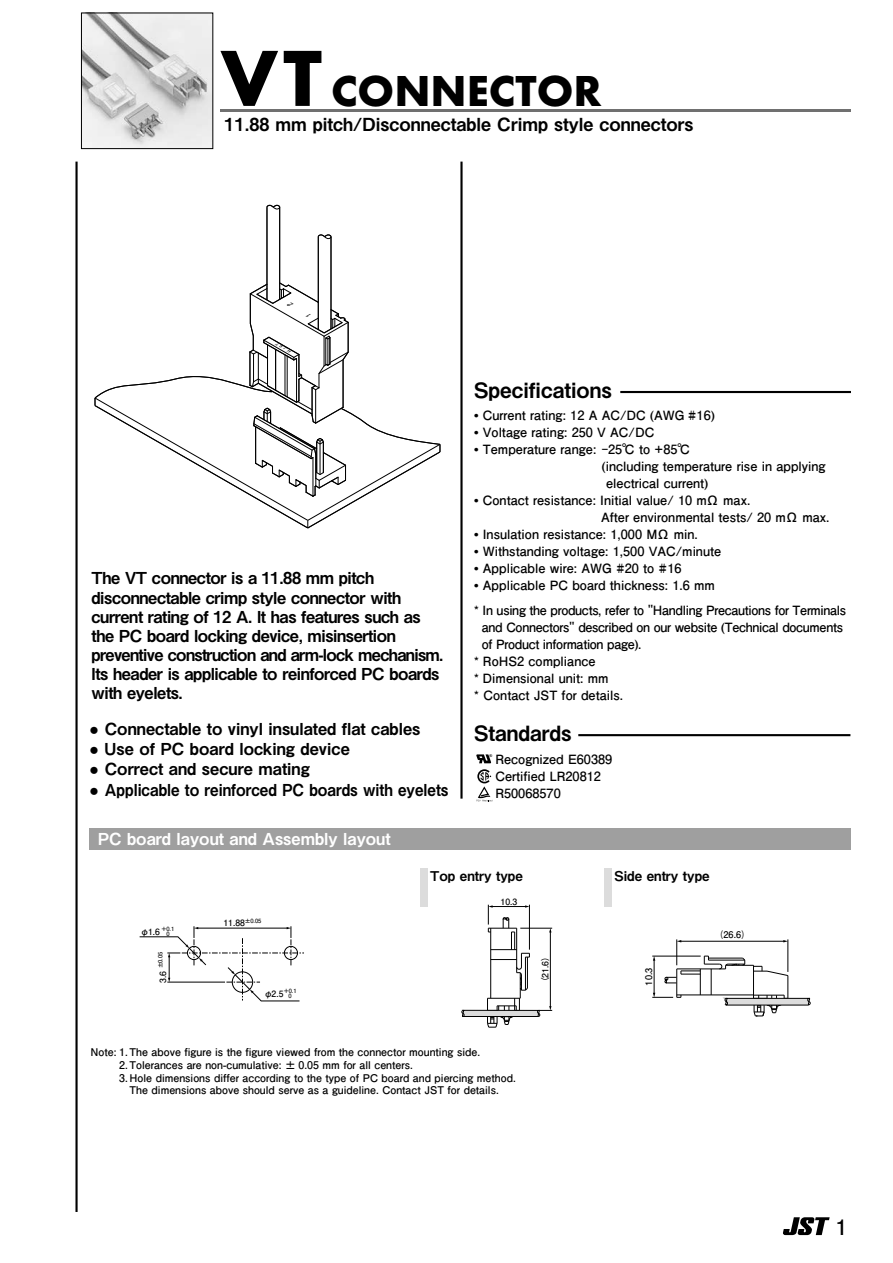
<style>
.page{position:relative;width:893px;height:1263px;background:#fff}
.page>*{position:absolute;margin:0;border:0;box-sizing:border-box;transform-origin:0 0}
.t1{font:700 45px "Futura PT";color:#000}
.t2{font:700 21.3px "Futo Go B101 Pr 6 N";color:#000}
.t3{font:21px "Midashi Go Pr 6 N MB31";color:#000}
.t4{font:18px "Midashi Go Pr 6 N MB31";color:#000}
.t5{font:16.5px/19.2px "Midashi Go Pr 6 N MB31";letter-spacing:-.025em;color:#000}
.t6{font:16.5px "Midashi Go Pr 6 N MB31";color:#000}
.t7{font:16.5px "Midashi Go Pr 6 N MB31";color:#000;scale:.93 1}
.t8{font:16.5px "Midashi Go Pr 6 N MB31";color:#fff}
.t9{font:13.5px "Midashi Go Pr 6 N MB31";color:#000}
.t10{font:700 12.75px/17px "Futo Go B101 Pr 6 N";color:#000}
.t11{font:700 12.75px/24.5px "Futo Go B101 Pr 6 N";letter-spacing:-.025em;color:#000}
.t12{font:700 10.65px/12.8px "Futo Go B101 Pr 6 N";color:#000}
.t13{font:700 9.15px "Futo Go B101 Pr 6 N";color:#000}
.t14{font:700 8.7px "Futo Go B101 Pr 6 N";color:#000}
.t15{font:700 5.85px/5.4px "Futo Go B101 Pr 6 N";color:#000}
.t16{font:700 5.7px "Futo Go B101 Pr 6 N";color:#000}
.t17{font:italic 700 4.05px "Futo Go B101 Pr 6 N";color:#000}
.t18{font:700 3.75px "Arial";color:#000}
.s1{font-size:82.5px}
.s2{font-family:"Arial";font-weight:700}
.s3{font-family:"Arial"}
.s4{font-size:8.55px}
</style>
<div class="page">
<svg style="left:783px;top:1217px;width:47px;height:18px"></svg>
<hr style="left:220px;top:109px;width:630px;height:3px;background:#707070">
<hr style="left:318px;top:237px;width:1px;height:92px;background:#000">
<hr style="left:331px;top:237px;width:1px;height:92px;background:#000">
<svg style="left:317px;top:234px;width:15px;height:5px"></svg>
<hr style="left:267px;top:207px;width:1px;height:93px;background:#000">
<hr style="left:279px;top:207px;width:1px;height:92px;background:#000">
<svg style="left:266px;top:205px;width:14px;height:4px"></svg>
<hr style="left:460px;top:162px;width:3px;height:637px;background:#000">
<svg style="left:461px;top:905px;width:91px;height:123px"></svg>
<svg style="left:652px;top:939px;width:159px;height:78px"></svg>
<div style="left:420px;top:869px;width:8px;height:38px;background:#dcdcdc"></div>
<div style="left:604px;top:869px;width:8px;height:38px;background:#dcdcdc"></div>
<svg style="left:139px;top:926px;width:165px;height:75px"></svg>
<svg style="left:81px;top:13px;width:132px;height:136px"></svg>
<hr style="left:75px;top:162px;width:3px;height:1050px;background:#000">
<div style="left:89px;top:828px;width:761px;height:22px;background:#9f9f9f"></div>
<svg style="left:476px;top:769px;width:16px;height:32px"></svg>
<svg style="left:476px;top:754px;width:15px;height:9px"></svg>
<hr style="left:578px;top:734px;width:272px;height:2px;background:#000">
<hr style="left:620px;top:391px;width:231px;height:2px;background:#000">
<svg style="left:94px;top:282px;width:347px;height:247px"></svg>
<h1 class="t1" style="left:220px;top:62px;width:383px"><span class="s1">VT</span> CONNECTOR</h1>
<h3 class="t4" style="left:225px;top:110px;width:470px">11.88 mm pitch/Disconnectable Crimp style connectors</h3>
<p class="t17" style="left:290px;top:355px;width:18px;rotate:-150deg">HJST</p>
<p class="t5" style="left:92px;top:568px;width:353px">The VT connector is a 11.88 mm pitch disconnectable crimp style connector with current rating of 12 A. It has features such as the PC board locking device, misinsertion preventive construction and arm-lock mechanism.<br>Its header is applicable to reinforced PC boards with eyelets.</p>
<p class="t6" style="left:89px;top:715px;width:333px"><span class="s2">●</span> Connectable to vinyl insulated flat cables</p>
<p class="t6" style="left:89px;top:736px;width:262px"><span class="s2">●</span> Use of PC board locking device</p>
<p class="t6" style="left:89px;top:756px;width:222px"><span class="s2">●</span> Correct and secure mating</p>
<p class="t7" style="left:89px;top:776px;width:388px"><span class="s2">●</span> Applicable to reinforced PC boards with eyelets</p>
<p class="t8" style="left:98px;top:826px;width:294px">PC board layout and Assembly layout</p>
<h3 class="t3" style="left:474px;top:373px;width:139px">Specifications</h3>
<p class="t10" style="left:474px;top:406px;width:242px"><span class="s3">•</span> Current rating: 12 A AC/DC (AWG #16)</p>
<p class="t10" style="left:474px;top:424px;width:182px"><span class="s3">•</span> Voltage rating: 250 V AC/DC</p>
<p class="t10" style="left:474px;top:441px;width:218px"><span class="s3">•</span> Temperature range: -25℃ to +85℃</p>
<p class="t10" style="left:602px;top:458px;width:226px">(including temperature rise in applying</p>
<p class="t10" style="left:606px;top:475px;width:104px">electrical current)</p>
<p class="t10" style="left:601px;top:492px;width:230px;text-indent:-127px"><span class="s3">•</span> Contact resistance: Initial value/ 10 mΩ max.<br>After environmental tests/ 20 mΩ max.</p>
<p class="t10" style="left:474px;top:526px;width:225px"><span class="s3">•</span> Insulation resistance: 1,000 MΩ min.</p>
<p class="t10" style="left:474px;top:543px;width:249px"><span class="s3">•</span> Withstanding voltage: 1,500 VAC/minute</p>
<p class="t10" style="left:474px;top:560px;width:209px"><span class="s3">•</span> Applicable wire: AWG #20 to #16</p>
<p class="t11" style="left:474px;top:573px;width:374px"><span class="s3">•</span> Applicable PC board thickness: 1.6 mm<br>* In using the products, refer to "Handling Precautions for Terminals</p>
<p class="t11" style="left:482px;top:614px;width:363px">and Connectors" described on our website (Technical documents</p>
<p class="t11" style="left:482px;top:631px;width:161px">of Product information page).</p>
<p class="t10" style="left:474px;top:652px;width:123px">* RoHS2 compliance</p>
<p class="t10" style="left:474px;top:669px;width:136px">* Dimensional unit: mm</p>
<p class="t10" style="left:474px;top:686px;width:150px">* Contact JST for details.</p>
<h3 class="t3" style="left:474px;top:716px;width:99px">Standards</h3>
<p class="t10" style="left:495px;top:750px;width:118px">Recognized E60389<br>Certified LR20812<br>R50068570</p>
<p class="t18" style="left:490px;top:753px;width:4px">®</p>
<p class="t18" style="left:523px;top:792px;width:4px">®</p>
<p class="t9" style="left:430px;top:865px;width:94px">Top entry type</p>
<p class="t9" style="left:614px;top:865px;width:97px">Side entry type</p>
<p class="t14" style="left:141px;top:925px;width:21px">φ1.6</p>
<p class="t15" style="left:161px;top:925px;width:15px">＋0.1　0</p>
<p class="t16" style="left:156px;top:983px;width:33px;rotate:-90deg"><span class="s4">3.6</span> ±0.05</p>
<p class="t14" style="left:224px;top:916px;width:39px">11.88<sup>±0.05</sup></p>
<p class="t14" style="left:264px;top:987px;width:21px">φ2.5</p>
<p class="t15" style="left:283px;top:988px;width:15px">＋0.1　0</p>
<p class="t14" style="left:501px;top:894px;width:18px">10.3</p>
<p class="t12" style="left:90px;top:1045px;width:391px">Note: 1. The above figure is the figure viewed from the connector mounting side.</p>
<p class="t12" style="left:119px;top:1058px;width:295px">2. Tolerances are non-cumulative: ± 0.05 mm for all centers.</p>
<p class="t12" style="left:130px;top:1071px;width:388px;text-indent:-10px">3. Hole dimensions differ according to the type of PC board and piercing method.<br>The dimensions above should serve as a guideline. Contact JST for details.</p>
<p class="t14" style="left:538px;top:986px;width:36px;rotate:-90deg">（21.6）</p>
<p class="t13" style="left:641px;top:985px;width:19px;rotate:-90deg">10.3</p>
<p class="t13" style="left:720px;top:927px;width:25px">(26.6)</p>
<h2 class="t2" style="left:835px;top:1210px;width:13px">1</h2>
</div>
